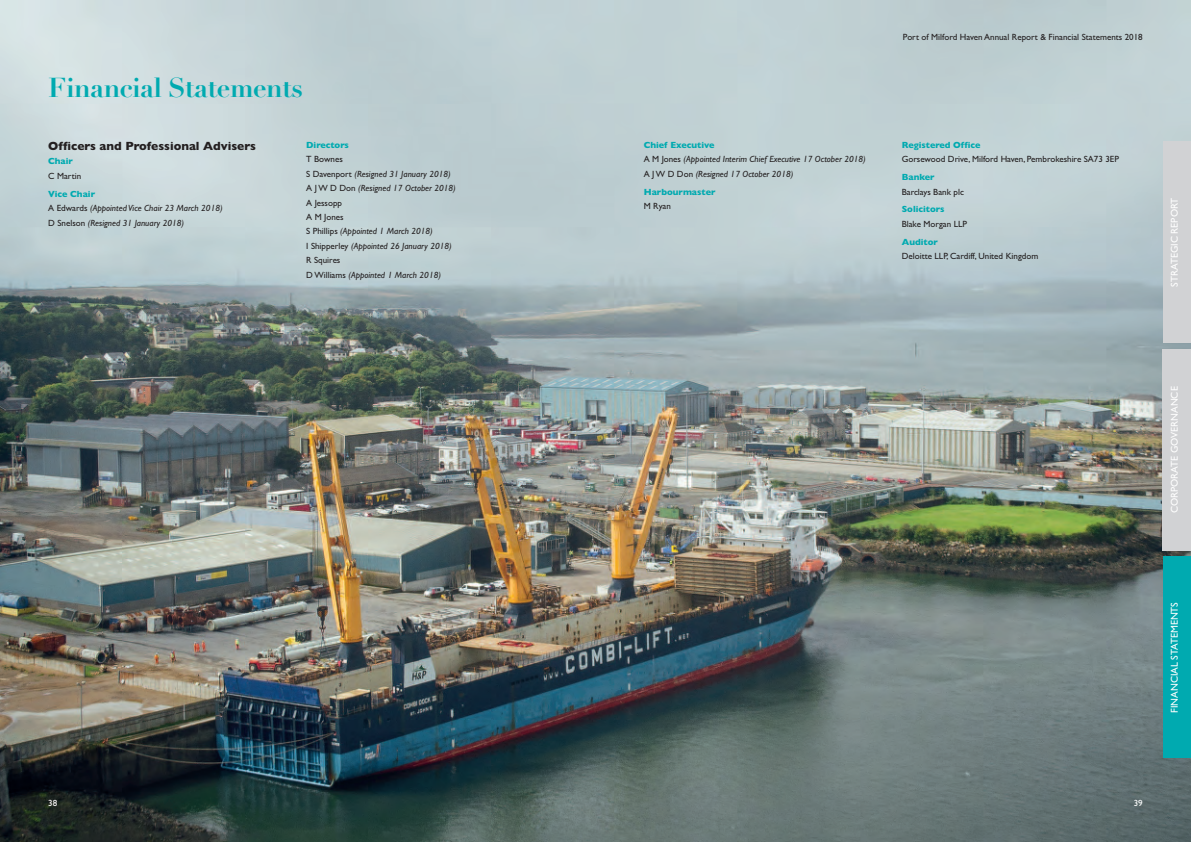
<style>
.page{position:relative;width:1191px;height:842px;background:#fff}
.page>*{position:absolute;margin:0;border:0;box-sizing:border-box;transform-origin:0 0}
.t1{font:700 27px "Didot";letter-spacing:-.025em;color:#00aab0}
.t2{font:700 12px "Gill Sans";color:#231f20}
.t3{font:10px "Gill Sans";color:#fff}
.t4{font:italic 9px/14.4px "Gill Sans";color:#231f20}
.t5{font:9px "Gill Sans";color:#231f20}
.t6{font:700 9px "Gill Sans";color:#00aab0}
.t7{font:9px "Gill Sans";color:#fff}
.s1{font-weight:700;font-style:normal;color:#00aab0}
.s2{font-style:normal}
</style>
<div class="page">
<img style="left:0;top:0;width:1191px;height:842px">
<div style="left:1162px;top:142px;width:29px;height:201px;background:#d1d2d4"></div>
<div style="left:1162px;top:349px;width:29px;height:202px;background:#d1d2d4"></div>
<div style="left:1162px;top:557px;width:29px;height:201px;background:#00aab0"></div>
<h1 class="t1" style="left:48px;top:70px;width:256px">Financial Statements</h1>
<h2 class="t2" style="left:48px;top:139px;width:209px">Officers and Professional Advisers</h2>
<p class="t6" style="left:48px;top:156px;width:26px">Chair</p>
<p class="t5" style="left:48px;top:170px;width:34px">C Martin</p>
<p class="t4" style="left:48px;top:186px;width:176px"><span class="s1">Vice Chair<br></span><span class="s2">A Edwards</span> (Appointed Vice Chair 23 March 2018)<br><span class="s2">D Snelson</span> (Resigned 31 January 2018)</p>
<p class="t6" style="left:306px;top:140px;width:44px">Directors</p>
<p class="t4" style="left:306px;top:152px;width:151px"><span class="s2">T Bownes<br>S Davenport</span> (Resigned 31 January 2018)<br><span class="s2">A J W D Don</span> (Resigned 17 October 2018)<br><span class="s2">A Jessopp<br>A M Jones<br>S Phillips</span> (Appointed 1 March 2018)<br><span class="s2">I Shipperley</span> (Appointed 26 January 2018)<br><span class="s2">R Squires<br>D Williams</span> (Appointed 1 March 2018)</p>
<p class="t7" style="left:48px;top:797px;width:10px">38</p>
<p class="t5" style="left:903px;top:32px;width:241px">Port of Milford Haven Annual Report &amp; Financial Statements 2018</p>
<p class="t4" style="left:643px;top:138px;width:224px"><span class="s1">Chief Executive<br></span><span class="s2">A M Jones</span> (Appointed Interim Chief Executive 17 October 2018)<br><span class="s2">A J W D Don</span> (Resigned 17 October 2018)</p>
<p class="t6" style="left:643px;top:186px;width:73px">Harbourmaster</p>
<p class="t5" style="left:643px;top:201px;width:29px">M Ryan</p>
<p class="t6" style="left:901px;top:140px;width:80px">Registered Office</p>
<p class="t5" style="left:901px;top:154px;width:219px">Gorsewood Drive, Milford Haven, Pembrokeshire SA73 3EP</p>
<p class="t6" style="left:901px;top:172px;width:34px">Banker</p>
<p class="t5" style="left:901px;top:186px;width:64px">Barclays Bank plc</p>
<p class="t6" style="left:901px;top:204px;width:44px">Solicitors</p>
<p class="t5" style="left:901px;top:218px;width:67px">Blake Morgan LLP</p>
<p class="t6" style="left:901px;top:236px;width:38px">Auditor</p>
<p class="t5" style="left:901px;top:251px;width:138px">Deloitte LLP, Cardiff, United Kingdom</p>
<p class="t3" style="left:1168px;top:287px;width:90px;rotate:-90deg">STRATEGIC REPORT</p>
<p class="t3" style="left:1168px;top:513px;width:128px;rotate:-90deg">CORPORATE GOVERNANCE</p>
<p class="t3" style="left:1168px;top:713px;width:112px;rotate:-90deg">FINANCIAL STATEMENTS</p>
<p class="t7" style="left:1133px;top:797px;width:10px">39</p>
</div>
